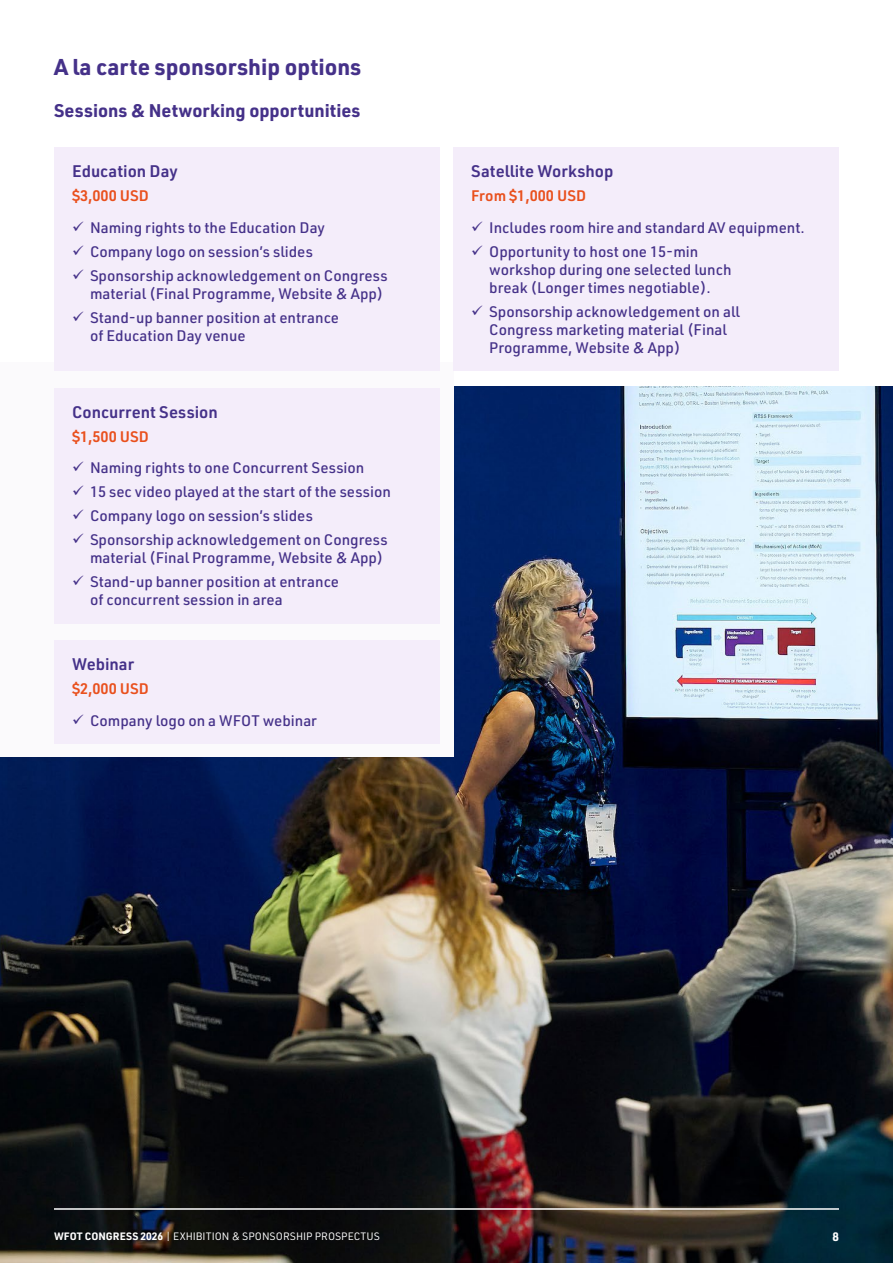
<style>
.page{position:relative;width:893px;height:1263px;background:#fff}
.page>*{position:absolute;margin:0;border:0;box-sizing:border-box;transform-origin:0 0}
.t1{font:700 22.5px "URWDIN";color:#453189}
.t2{font:700 18px "URWDIN";color:#453189}
.t3{font:600 16.5px "URWDIN";color:#453189}
.t4{font:500 15px/24px "URWDIN";color:#453189}
.t5{font:600 15px "URWDIN";color:#e9501d}
.t6{font:700 12px "URWDIN";color:#fff}
.t7{font:10.5px "URWDIN";color:#fff}
.s1{font-weight:700}
</style>
<div class="page">
<img style="left:0;top:387px;width:893px;height:876px">
<div style="left:0;top:363px;width:453px;height:394px;background:#fbfafc"></div>
<div style="left:453px;top:148px;width:386px;height:223px;background:#f4edfa"></div>
<div style="left:54px;top:640px;width:386px;height:104px;background:#f4edfa"></div>
<div style="left:54px;top:388px;width:386px;height:235px;background:#f4edfa"></div>
<div style="left:54px;top:148px;width:386px;height:223px;background:#f4edfa"></div>
<hr style="left:54px;top:1208px;width:785px;height:2px;background:#fff">
<h1 class="t1" style="left:54px;top:51px;width:309px">A la carte sponsorship options</h1>
<p class="t2" style="left:54px;top:98px;width:308px">Sessions &amp; Networking opportunities</p>
<p class="t3" style="left:72px;top:160px;width:107px">Education Day</p>
<p class="t5" style="left:72px;top:186px;width:78px">$3,000 USD</p>
<p class="t4" style="left:90px;top:215px;width:299px">Naming rights to the Education Day<br>Company logo on session’s slides<br>Sponsorship acknowledgement on Congress</p>
<p class="t4" style="left:90px;top:281px;width:295px">material (Final Programme, Website &amp; App)<br>Stand-up banner position at entrance</p>
<p class="t4" style="left:90px;top:323px;width:157px">of Education Day venue</p>
<p class="t3" style="left:72px;top:401px;width:147px">Concurrent Session</p>
<p class="t5" style="left:72px;top:426px;width:78px">$1,500 USD</p>
<p class="t4" style="left:90px;top:455px;width:302px">Naming rights to one Concurrent Session<br>15 sec video played at the start of the session Company logo on session’s slides Sponsorship acknowledgement on Congress</p>
<p class="t4" style="left:90px;top:545px;width:295px">material (Final Programme, Website &amp; App)<br>Stand-up banner position at entrance</p>
<p class="t4" style="left:90px;top:587px;width:194px">of concurrent session in area</p>
<p class="t3" style="left:72px;top:653px;width:64px">Webinar</p>
<p class="t5" style="left:72px;top:679px;width:78px">$2,000 USD</p>
<p class="t4" style="left:90px;top:708px;width:228px">Company logo on a WFOT webinar</p>
<p class="t3" style="left:471px;top:160px;width:144px">Satellite Workshop</p>
<p class="t5" style="left:471px;top:186px;width:116px">From $1,000 USD</p>
<p class="t4" style="left:489px;top:215px;width:317px">Includes room hire and standard AV equipment.<br>Opportunity to host one 15-min</p>
<p class="t4" style="left:489px;top:260px;width:244px;line-height:18px">workshop during one selected lunch break (Longer times negotiable).</p>
<p class="t4" style="left:489px;top:302px;width:252px;line-height:18px">Sponsorship acknowledgement on all<br>Congress marketing material (Final<br>Programme, Website &amp; App)</p>
<p class="t7" style="left:54px;top:1229px;width:327px"><span class="s1">WFOT CONGRESS 2026</span> | EXHIBITION &amp; SPONSORSHIP PROSPECTUS</p>
<p class="t6" style="left:832px;top:1228px;width:8px">8</p>
</div>
